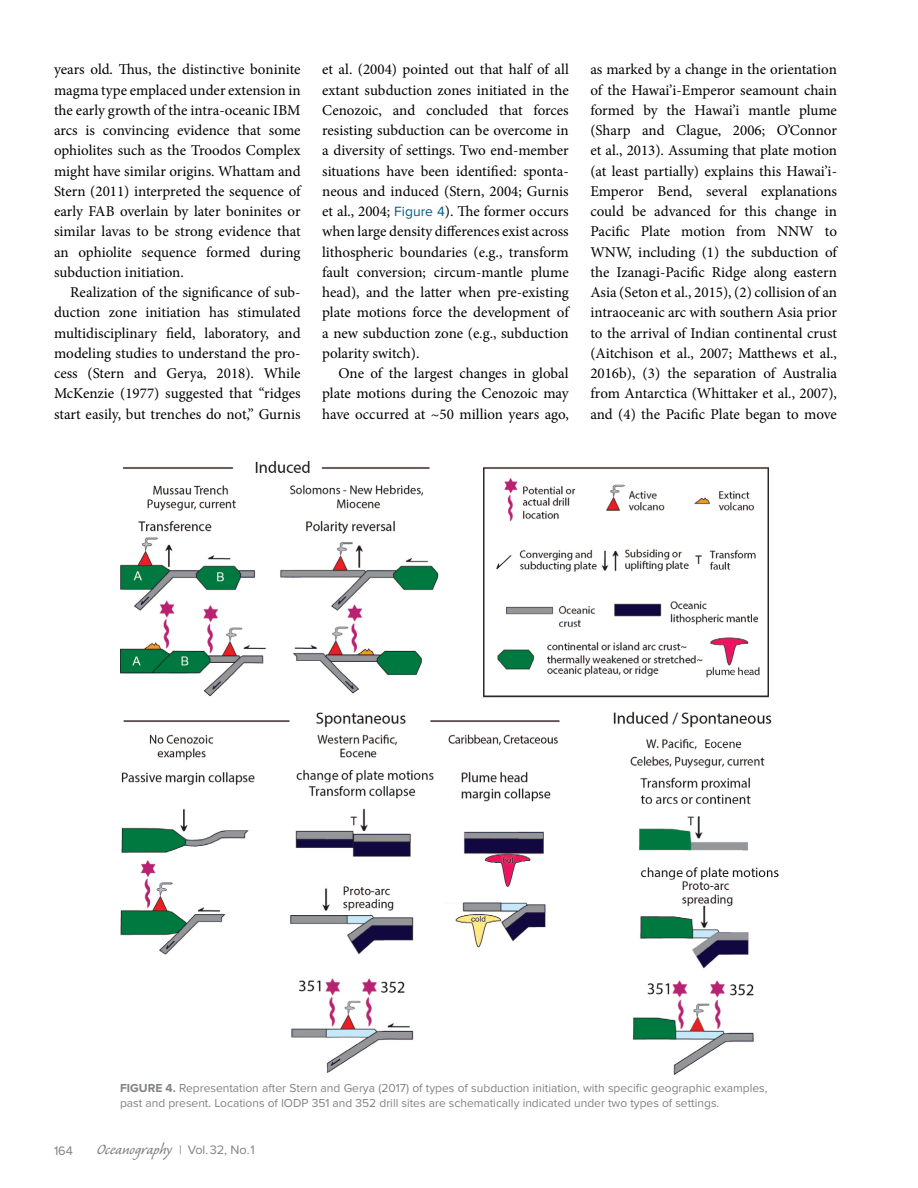
<style>
.page{position:relative;width:918px;height:1188px;background:#fff}
.page>*{position:absolute;margin:0;border:0;box-sizing:border-box;transform-origin:0 0}
.t1{font:18.75px "Caliban Std";color:#808285}
.t2{font:15px/20.2px "Minion Pro";color:#000;text-align:justify}
.t3{font:12.75px "Proxima Nova";color:#808285}
.t4{font:12px/15px "Proxima Nova";color:#808285}
.s1{font-family:"Proxima Nova";font-size:13.8px;color:#005c83}
.s2{font-weight:700}
.s3{font-family:"Proxima Nova";font-size:12.75px}
</style>
<div class="page">
<img style="left:613px;top:711px;width:166px;height:364px">
<img style="left:120px;top:712px;width:440px;height:361px">
<img style="left:120px;top:461px;width:319px;height:236px">
<img style="left:483px;top:467px;width:286px;height:231px">
<p class="t2" style="left:54px;top:59px;width:248px">years old. Thus, the distinctive boninite magma type emplaced under extension in the early growth of the intra-oceanic IBM arcs is convincing evidence that some ophiolites such as the Troodos Complex might have similar origins. Whattam and Stern (2011) interpreted the sequence of early FAB overlain by later boninites or similar lavas to be strong evidence that an ophiolite sequence formed during subduction initiation.</p>
<p class="t2" style="left:54px;top:282px;width:248px;text-indent:16px">Realization of the significance of sub&shy;duction zone initiation has stimulated multidisciplinary field, laboratory, and modeling studies to understand the pro&shy;cess (Stern and Gerya, 2018). While McKenzie (1977) suggested that “ridges start easily, but trenches do not,” Gurnis</p>
<p class="t2" style="left:322px;top:59px;width:248px">et al. (2004) pointed out that half of all extant subduction zones initiated in the Cenozoic, and concluded that forces resisting subduction can be overcome in a diversity of settings. Two end-member situations have been identified: sponta&shy;neous and induced (Stern, 2004; Gurnis et al., 2004; <span class="s1">Figure 4</span>). The former occurs when large density differences exist across lithospheric boundaries (e.g., transform fault conversion; circum-mantle plume head), and the latter when pre-existing plate motions force the development of a new subduction zone (e.g., subduction polarity switch).</p>
<p class="t2" style="left:322px;top:363px;width:248px;text-indent:16px">One of the largest changes in global plate motions during the Cenozoic may have occurred at ~50 million years ago,</p>
<p class="t2" style="left:590px;top:59px;width:248px">as marked by a change in the orientation of the Hawai’i-Emperor seamount chain formed by the Hawai’i mantle plume (Sharp and Clague, 2006; O’Connor et al., 2013). Assuming that plate motion (at least partially) explains this Hawai’i-Emperor Bend, several explanations could be advanced for this change in Pacific Plate motion from NNW to WNW, including (1) the subduction of the Izanagi-Pacific Ridge along eastern Asia (Seton et al., 2015), (2) collision of an intraoceanic arc with southern Asia prior to the arrival of Indian continental crust (Aitchison et al., 2007; Matthews et al., 2016b), (3) the separation of Australia from Antarctica (Whittaker et al., 2007), and (4) the Pacific Plate began to move</p>
<p class="t4" style="left:120px;top:1081px;width:649px"><span class="s2">FIGURE 4.</span> Representation after Stern and Gerya (2017) of types of subduction initiation, with specific geographic examples, past and present. Locations of IODP 351 and 352 drill sites are schematically indicated under two types of settings.</p>
<p class="t3" style="left:54px;top:1143px;width:20px">164</p>
<p class="t1" style="left:97px;top:1140px;width:160px">Oceanography <span class="s3">| Vol.32, No.1</span></p>
</div>
